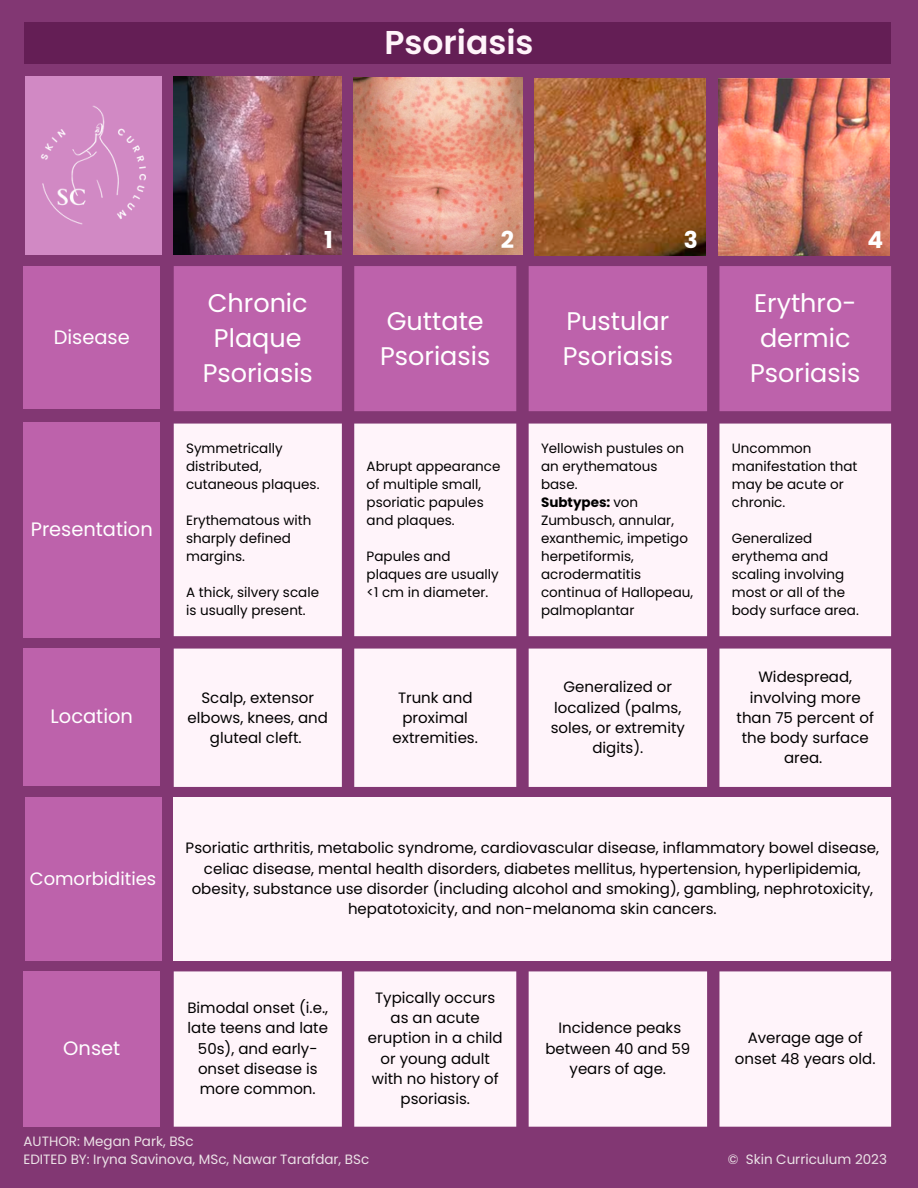
<style>
.page{position:relative;width:918px;height:1188px;background:#823773}
.page>*{position:absolute;margin:0;border:0;box-sizing:border-box;transform-origin:0 0}
.t1{font:600 33px "Poppins";color:#fff4fa}
.t2{font:25.5px/34.8px "Poppins";color:#fff;text-align:center}
.t3{font:700 23.25px "Poppins";color:#fff}
.t4{font:19.5px "Poppins";color:#fff}
.t5{font:18px "Poppins";color:#fff}
.t6{font:15px/20.2px "Poppins";color:#000;text-align:center}
.t7{font:13.5px/18px "Poppins";color:#000}
.t8{font:13.5px "Poppins";color:#ece2e7}
.s1{font-weight:700}
</style>
<div class="page">
<img style="left:174px;top:76px;width:167px;height:178px">
<div style="left:174px;top:266px;width:717px;height:145px;background:#bd62ab"></div>
<svg style="left:174px;top:424px;width:717px;height:703px;fill:#fff4fa"></svg>
<img style="left:353px;top:77px;width:169px;height:178px">
<img style="left:535px;top:78px;width:171px;height:178px">
<div style="left:24px;top:422px;width:136px;height:215px;background:#bd62ab"></div>
<div style="left:24px;top:649px;width:136px;height:137px;background:#bd62ab"></div>
<div style="left:25px;top:797px;width:136px;height:163px;background:#bd62ab"></div>
<div style="left:24px;top:972px;width:136px;height:155px;background:#bd62ab"></div>
<div style="left:24px;top:266px;width:136px;height:143px;background:#bd62ab"></div>
<div style="left:25px;top:76px;width:136px;height:178px;background:#d189c4"></div>
<img style="left:41px;top:88px;width:121px;height:154px">
<div style="left:25px;top:22px;width:866px;height:42px;background:#641e55"></div>
<img style="left:719px;top:78px;width:171px;height:178px">
<div style="left:174px;top:797px;width:717px;height:163px;background:#fff4fa"></div>
<p class="t1" style="left:384px;top:19px;width:151px">Psoriasis</p>
<p class="t4" style="left:54px;top:323px;width:78px">Disease</p>
<p class="t4" style="left:31px;top:516px;width:124px">Presentation</p>
<p class="t4" style="left:51px;top:702px;width:84px">Location</p>
<p class="t3" style="left:324px;top:223px;width:10px">1</p>
<p class="t3" style="left:501px;top:223px;width:15px">2</p>
<p class="t3" style="left:684px;top:223px;width:16px">3</p>
<h1 class="t2" style="left:203px;top:286px;width:112px">Chronic<br>Plaque<br>Psoriasis</h1>
<p class="t2" style="left:380px;top:304px;width:112px;text-align:left">Guttate<br>Psoriasis</p>
<p class="t2" style="left:563px;top:304px;width:112px;text-align:left">Pustular<br>Psoriasis</p>
<p class="t7" style="left:186px;top:439px;width:135px">Symmetrically distributed, cutaneous plaques.</p>
<p class="t7" style="left:186px;top:511px;width:127px">Erythematous with sharply defined margins.</p>
<h2 class="t7" style="left:186px;top:583px;width:134px">A thick, silvery scale is usually present.</h2>
<h2 class="t7" style="left:367px;top:457px;width:135px">Abrupt appearance of multiple small, psoriatic papules and plaques.</h2>
<h2 class="t7" style="left:367px;top:547px;width:134px">Papules and plaques are usually &lt;1 cm in diameter.</h2>
<h2 class="t7" style="left:541px;top:439px;width:145px">Yellowish pustules on an erythematous base.</h2>
<h2 class="t7" style="left:541px;top:493px;width:154px"><span class="s1">Subtypes:</span> von<br>Zumbusch, annular, exanthemic, impetigo herpetiformis, acrodermatitis continua of Hallopeau, palmoplantar</h2>
<p class="t3" style="left:868px;top:223px;width:17px">4</p>
<p class="t2" style="left:750px;top:286px;width:112px">Erythro&shy;dermic<br>Psoriasis</p>
<p class="t7" style="left:732px;top:439px;width:127px">Uncommon manifestation that may be acute or chronic.</p>
<p class="t7" style="left:732px;top:529px;width:129px">Generalized erythema and scaling involving most or all of the body surface area.</p>
<p class="t6" style="left:188px;top:687px;width:142px">Scalp, extensor elbows, knees, and gluteal cleft.</p>
<p class="t6" style="left:393px;top:687px;width:87px">Trunk and proximal extremities.</p>
<p class="t6" style="left:551px;top:677px;width:136px">Generalized or localized (palms, soles, or extremity digits).</p>
<p class="t6" style="left:737px;top:667px;width:139px">Widespread, involving more than 75 percent of the body surface area.</p>
<p class="t5" style="left:30px;top:866px;width:128px">Comorbidities</p>
<p class="t4" style="left:63px;top:1034px;width:58px">Onset</p>
<p class="t6" style="left:186px;top:838px;width:695px">Psoriatic arthritis, metabolic syndrome, cardiovascular disease, inflammatory bowel disease, celiac disease, mental health disorders, diabetes mellitus, hypertension, hyperlipidemia, obesity, substance use disorder (including alcohol and smoking), gambling, nephrotoxicity, hepatotoxicity, and non-melanoma skin cancers.</p>
<p class="t6" style="left:205px;top:868px;width:107px">Type info here</p>
<p class="t6" style="left:187px;top:998px;width:142px">Bimodal onset (i.e., late teens and late<br>50s), and early&shy;onset disease is more common.</p>
<p class="t6" style="left:368px;top:988px;width:136px">Typically occurs as an acute eruption in a child or young adult with no history of psoriasis.</p>
<p class="t6" style="left:545px;top:1018px;width:146px">Incidence peaks between 40 and 59 years of age.</p>
<p class="t6" style="left:735px;top:1028px;width:142px">Average age of onset 48 years old.</p>
<p class="t8" style="left:24px;top:1131px;width:172px">AUTHOR: Megan Park, BSc</p>
<p class="t8" style="left:24px;top:1149px;width:347px">EDITED BY: Iryna Savinova, MSc, Nawar Tarafdar, BSc</p>
<p class="t8" style="left:728px;top:1149px;width:161px">© Skin Curriculum 2023</p>
</div>
